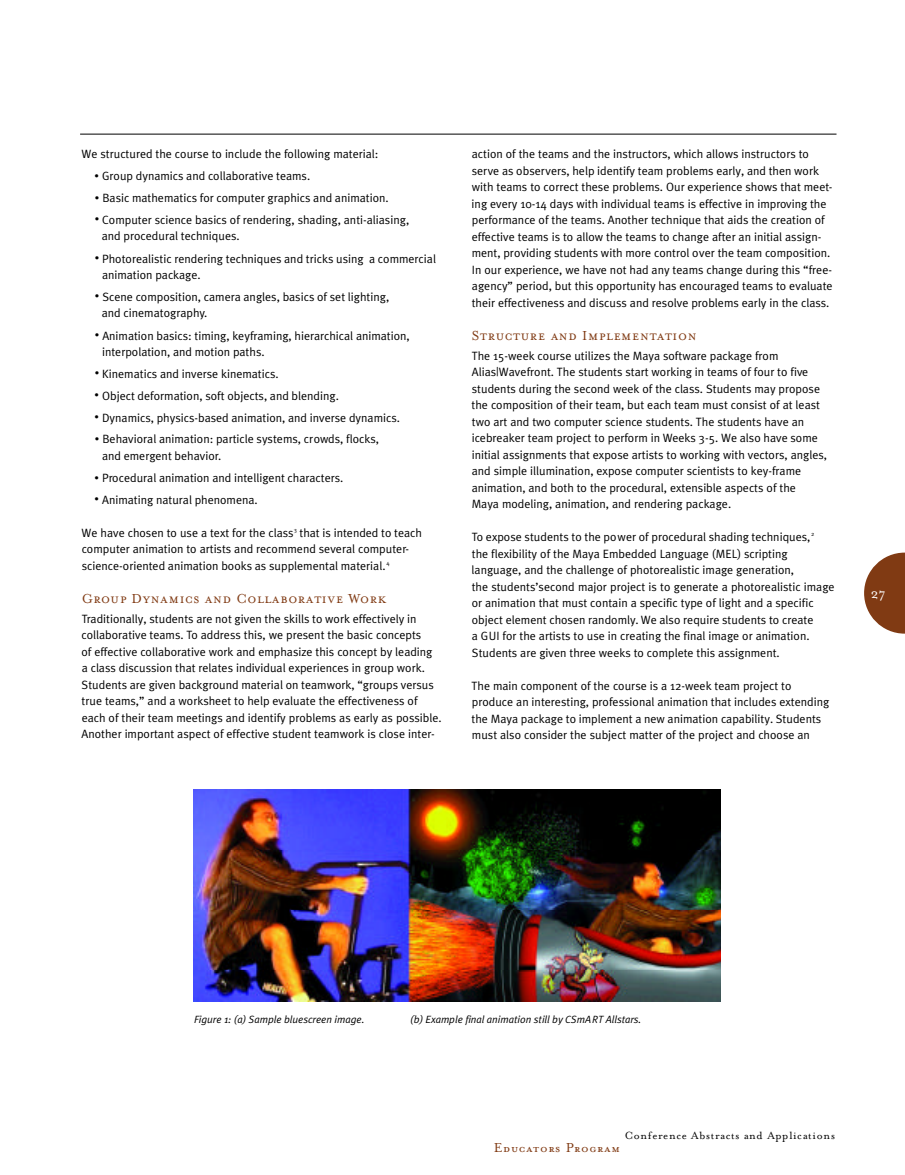
<style>
.page{position:relative;width:905px;height:1175px;background:#fff}
.page>*{position:absolute;margin:0;border:0;box-sizing:border-box;transform-origin:0 0}
.t1{font:15px "Mrs Eaves Small Caps";letter-spacing:.05em;color:#803a13}
.t2{font:15px "Mrs Eaves Petite Caps";letter-spacing:.025em;color:#803a13}
.t3{font:15px "Mrs Eaves Roman";color:#fff}
.t4{font:12px/16.5px "Meta Plus Normal";color:#000}
.t5{font:12px "Mrs Eaves Roman";letter-spacing:.06em;color:#000}
.t6{font:italic 10.5px "Meta Plus Normal";color:#000}
.s1{font-size:9px}
</style>
<div class="page">
<svg style="left:864px;top:552px;width:40px;height:81px"></svg>
<hr style="left:80px;top:134px;width:756px;height:1px;background:#000">
<img style="left:194px;top:789px;width:526px;height:212px">
<p class="t4" style="left:82px;top:147px;width:298px">We structured the course to include the following material:</p>
<p class="t4" style="left:95px;top:169px;width:217px"><span class="s1">•</span> Group dynamics and collaborative teams.</p>
<p class="t4" style="left:95px;top:190px;width:295px"><span class="s1">•</span> Basic mathematics for computer graphics and animation.</p>
<p class="t4" style="left:102px;top:212px;width:309px;text-indent:-7px"><span class="s1">•</span> Computer science basics of rendering, shading, anti-aliasing, and procedural techniques.</p>
<p class="t4" style="left:102px;top:251px;width:335px;text-indent:-7px"><span class="s1">•</span> Photorealistic rendering techniques and tricks using a commercial animation package.</p>
<p class="t4" style="left:102px;top:289px;width:289px;text-indent:-7px"><span class="s1">•</span> Scene composition, camera angles, basics of set lighting, and cinematography.</p>
<p class="t4" style="left:102px;top:328px;width:309px;text-indent:-7px"><span class="s1">•</span> Animation basics: timing, keyframing, hierarchical animation, interpolation, and motion paths.</p>
<p class="t4" style="left:95px;top:366px;width:185px"><span class="s1">•</span> Kinematics and inverse kinematics.</p>
<p class="t4" style="left:95px;top:388px;width:246px"><span class="s1">•</span> Object deformation, soft objects, and blending.</p>
<p class="t4" style="left:95px;top:410px;width:307px"><span class="s1">•</span> Dynamics, physics-based animation, and inverse dynamics.</p>
<p class="t4" style="left:102px;top:432px;width:278px;text-indent:-7px"><span class="s1">•</span> Behavioral animation: particle systems, crowds, flocks, and emergent behavior.</p>
<p class="t4" style="left:95px;top:470px;width:250px"><span class="s1">•</span> Procedural animation and intelligent characters.</p>
<p class="t4" style="left:95px;top:492px;width:165px"><span class="s1">•</span> Animating natural phenomena.</p>
<p class="t4" style="left:82px;top:525px;width:342px">We have chosen to use a text for the class<sup>3</sup> that is intended to teach computer animation to artists and recommend several computer&shy;science-oriented animation books as supplemental material. <sup>4</sup></p>
<p class="t1" style="left:82px;top:592px;width:306px">G r oup Dynamics and Collaborative Wo r k</p>
<p class="t4" style="left:81px;top:611px;width:362px">Traditionally, students are not given the skills to work effectively in collaborative teams. To address this, we present the basic concepts<br>of effective collaborative work and emphasize this concept by leading<br>a class discussion that relates individual experiences in group work.<br>Students are given background material on teamwork, “groups versus true teams,” and a worksheet to help evaluate the effectiveness of each of their team meetings and identify problems as early as possible.<br>Another important aspect of effective student teamwork is close inter-</p>
<p class="t4" style="left:471px;top:147px;width:362px">action of the teams and the instructors, which allows instructors to serve as observers, help identify team problems early, and then work with teams to correct these problems. Our experience shows that meet&shy;ing every 10-14 days with individual teams is effective in improving the performance of the teams. Another technique that aids the creation of effective teams is to allow the teams to change after an initial assign&shy;ment, providing students with more control over the team composition.<br>In our experience, we have not had any teams change during this “free&shy;agency” period, but this opportunity has encouraged teams to evaluate their effectiveness and discuss and resolve problems early in the class.</p>
<p class="t1" style="left:472px;top:329px;width:226px">S t r ucture and Implementation</p>
<p class="t4" style="left:471px;top:348px;width:357px">The 15-week course utilizes the Maya software package from Alias|Wavefront. The students start working in teams of four to five students during the second week of the class. Students may propose the composition of their team, but each team must consist of at least two art and two computer science students. The students have an icebreaker team project to perform in Weeks 3-5. We also have some initial assignments that expose artists to working with vectors, angles, and simple illumination, expose computer scientists to key-frame animation, and both to the procedural, extensible aspects of the<br>Maya modeling, animation, and rendering package.</p>
<p class="t4" style="left:471px;top:529px;width:364px">To expose students to the power of procedural shading techniques,<sup>2<br></sup>the flexibility of the Maya Embedded Language (MEL) scripting language, and the challenge of photorealistic image generation,<br>the students’second major project is to generate a photorealistic image or animation that must contain a specific type of light and a specific object element chosen randomly. We also require students to create<br>a GUI for the artists to use in creating the final image or animation.<br>Students are given three weeks to complete this assignment.</p>
<p class="t4" style="left:471px;top:678px;width:359px">The main component of the course is a 12-week team project to produce an interesting, professional animation that includes extending the Maya package to implement a new animation capability. Students must also consider the subject matter of the project and choose an</p>
<p class="t3" style="left:870px;top:587px;width:16px">27</p>
<p class="t6" style="left:194px;top:1015px;width:172px">Figure 1: (a) Sample bluescreen image.</p>
<p class="t6" style="left:410px;top:1015px;width:232px">(b) Example final animation still by CSmART Allstars.</p>
<p class="t5" style="left:624px;top:1130px;width:212px">C o n f e rence Abstracts and Applications</p>
<p class="t2" style="left:494px;top:1141px;width:128px">E duc ators Pr o g r a m</p>
</div>
